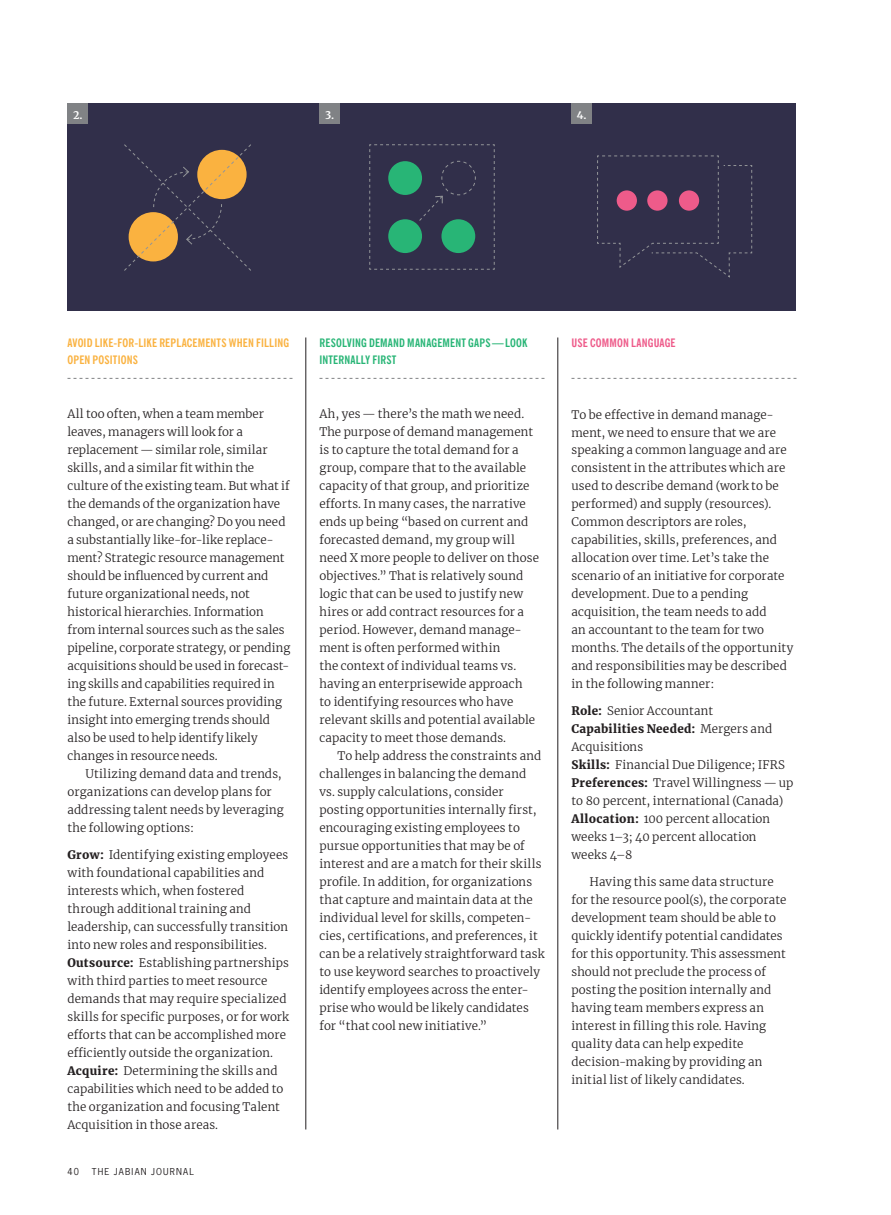
<style>
.page{position:relative;width:891px;height:1215px;background:#fff}
.page>*{position:absolute;margin:0;border:0;box-sizing:border-box;transform-origin:0 0}
.t1{font:300 11.7px/18px "Merriweather";letter-spacing:.01em;color:#231f20}
.t2{font:700 condensed 11.7px/18px "News Gothic BT";letter-spacing:.01em;color:#fab240}
.t3{font:700 condensed 11.7px/18px "News Gothic BT";letter-spacing:.015em;color:#28b576}
.t4{font:700 condensed 11.7px "News Gothic BT";letter-spacing:.015em;color:#ee5b8a}
.t5{font:700 10.5px "Merriweather";color:#fff}
.t6{font:9px "News Gothic Std";letter-spacing:.135em;color:#231f20}
.s1{font-weight:900}
</style>
<div class="page">
<div style="left:68px;top:104px;width:728px;height:207px;background:#312f4a"></div>
<svg style="left:68px;top:378px;width:224px;height:1px"></svg>
<svg style="left:320px;top:378px;width:224px;height:1px"></svg>
<svg style="left:572px;top:378px;width:224px;height:1px"></svg>
<svg style="left:597px;top:155px;width:155px;height:123px"></svg>
<hr style="left:306px;top:338px;width:1px;height:792px;background:#231f20">
<hr style="left:558px;top:338px;width:1px;height:792px;background:#231f20">
<div style="left:320px;top:104px;width:20px;height:20px;background:#808285"></div>
<div style="left:572px;top:104px;width:20px;height:20px;background:#808285"></div>
<div style="left:68px;top:104px;width:20px;height:20px;background:#808285"></div>
<svg style="left:369px;top:144px;width:126px;height:126px"></svg>
<svg style="left:124px;top:144px;width:127px;height:127px"></svg>
<div style="left:617px;top:190px;width:20px;height:21px;background:#ee5b8a;border-radius:50%"></div>
<div style="left:647px;top:190px;width:21px;height:21px;background:#ee5b8a;border-radius:50%"></div>
<div style="left:679px;top:190px;width:20px;height:21px;background:#ee5b8a;border-radius:50%"></div>
<p class="t5" style="left:73px;top:108px;width:11px">2.</p>
<p class="t5" style="left:325px;top:108px;width:11px">3.</p>
<p class="t5" style="left:577px;top:108px;width:11px">4.</p>
<p class="t2" style="left:68px;top:333px;width:223px">AVOID LIKE-FOR-LIKE REPLACEMENTS WHEN FILLING<br>OPEN POSITIONS</p>
<p class="t1" style="left:68px;top:405px;width:224px">All too often, when a team member leaves, managers will look for a replacement — similar role, similar skills, and a similar fit within the culture of the existing team. But what if the demands of the organization have changed, or are changing? Do you need a substantially like-for-like replace&shy;ment? Strategic resource management should be influenced by current and future organizational needs, not historical hierarchies. Information from internal sources such as the sales pipeline, corporate strategy, or pending acquisitions should be used in forecast&shy;ing skills and capabilities required in the future. External sources providing insight into emerging trends should also be used to help identify likely changes in resource needs.</p>
<p class="t1" style="left:68px;top:765px;width:218px;text-indent:18px">Utilizing demand data and trends, organizations can develop plans for addressing talent needs by leveraging the following options:</p>
<p class="t1" style="left:68px;top:846px;width:223px"><span class="s1">Grow:</span> Identifying existing employees with foundational capabilities and interests which, when fostered through additional training and leadership, can successfully transition into new roles and responsibilities.<br><span class="s1">Outsource:</span> Establishing partnerships with third parties to meet resource demands that may require specialized skills for specific purposes, or for work efforts that can be accomplished more efficiently outside the organization.<br><span class="s1">Acquire:</span> Determining the skills and capabilities which need to be added to the organization and focusing Talent Acquisition in those areas.</p>
<p class="t6" style="left:68px;top:1165px;width:13px">40</p>
<p class="t6" style="left:92px;top:1165px;width:104px">THE JABIAN JOURNAL</p>
<p class="t3" style="left:320px;top:333px;width:209px">RESOLVING DEMAND MANAGEMENT GAPS—LOOK<br>INTERNALLY FIRST</p>
<p class="t1" style="left:320px;top:405px;width:221px">Ah, yes — there’s the math we need.<br>The purpose of demand management is to capture the total demand for a group, compare that to the available capacity of that group, and prioritize efforts. In many cases, the narrative ends up being “based on current and forecasted demand, my group will need X more people to deliver on those objectives.” That is relatively sound logic that can be used to justify new hires or add contract resources for a period. However, demand manage&shy;ment is often performed within<br>the context of individual teams vs. having an enterprisewide approach<br>to identifying resources who have relevant skills and potential available capacity to meet those demands.</p>
<p class="t1" style="left:320px;top:747px;width:226px;text-indent:18px">To help address the constraints and challenges in balancing the demand vs. supply calculations, consider posting opportunities internally first, encouraging existing employees to pursue opportunities that may be of interest and are a match for their skills profile. In addition, for organizations that capture and maintain data at the individual level for skills, competen&shy;cies, certifications, and preferences, it can be a relatively straightforward task to use keyword searches to proactively identify employees across the enter&shy;prise who would be likely candidates for “that cool new initiative.”</p>
<p class="t4" style="left:572px;top:335px;width:106px">USE COMMON LANGUAGE</p>
<p class="t1" style="left:572px;top:405px;width:223px">To be effective in demand manage&shy;ment, we need to ensure that we are speaking a common language and are consistent in the attributes which are used to describe demand (work to be performed) and supply (resources).<br>Common descriptors are roles, capabilities, skills, preferences, and allocation over time. Let’s take the scenario of an initiative for corporate development. Due to a pending acquisition, the team needs to add<br>an accountant to the team for two months. The details of the opportunity and responsibilities may be described in the following manner:</p>
<p class="t1" style="left:572px;top:702px;width:223px"><span class="s1">Role:</span> Senior Accountant<br><span class="s1">Capabilities Needed:</span> Mergers and<br>Acquisitions<br><span class="s1">Skills:</span> Financial Due Diligence; IFRS<br><span class="s1">Preferences:</span> Travel Willingness — up to 80 percent, international (Canada)<br><span class="s1">Allocation:</span> 100 percent allocation weeks 1–3; 40 percent allocation weeks 4–8</p>
<p class="t1" style="left:572px;top:873px;width:216px;text-indent:18px">Having this same data structure for the resource pool(s), the corporate development team should be able to quickly identify potential candidates for this opportunity. This assessment should not preclude the process of posting the position internally and having team members express an interest in filling this role. Having quality data can help expedite decision-making by providing an initial list of likely candidates.</p>
</div>
